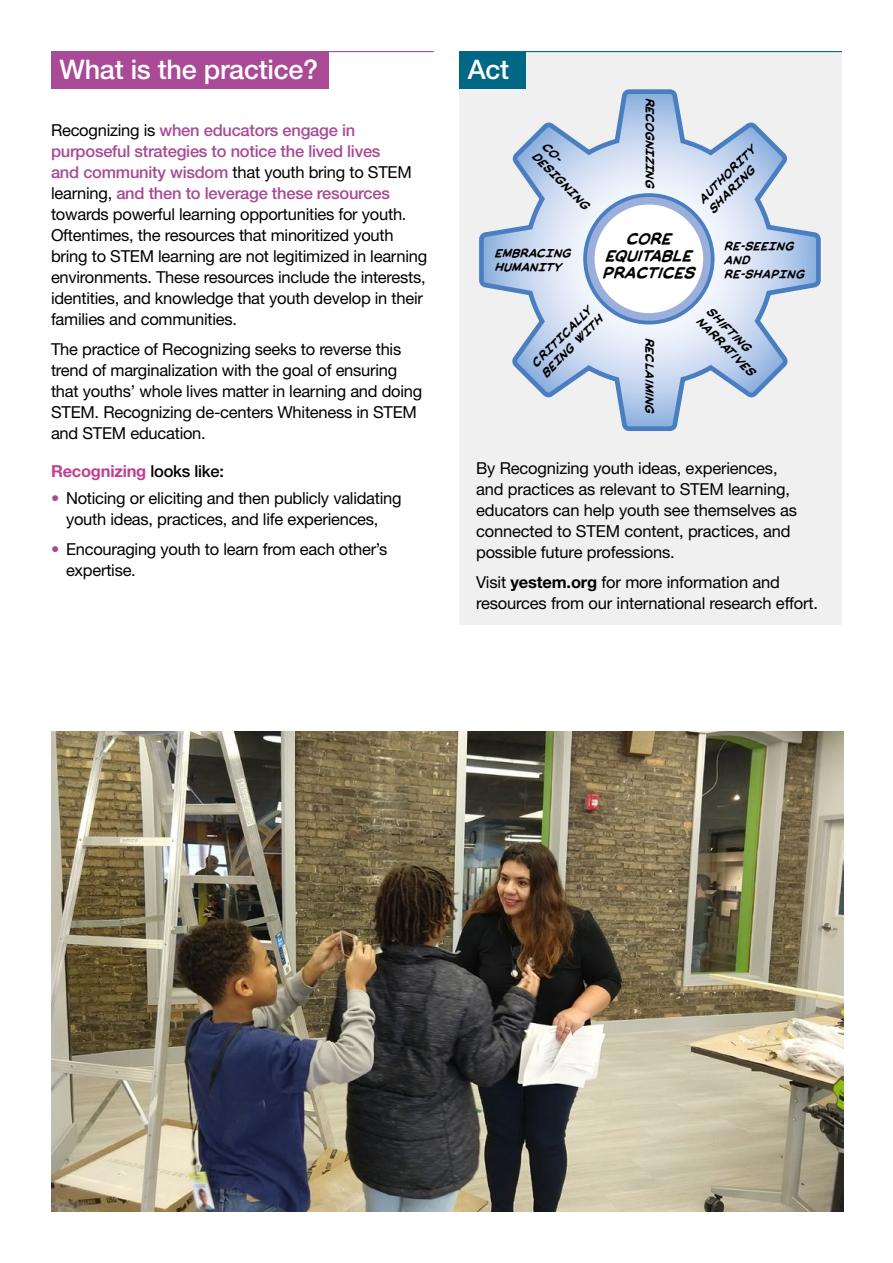
<style>
.page{position:relative;width:893px;height:1263px;background:#fff}
.page>*{position:absolute;margin:0;border:0;box-sizing:border-box;transform-origin:0 0}
.t1{font:500 27px "Helvetica Neue LT Std";letter-spacing:-.01em;color:#fff}
.t2{font:700 17.25px/17.2px "Manly Men BB";letter-spacing:-.02em;color:#000;text-align:center}
.t3{font:16.5px/21px "Helvetica Neue LT Std";letter-spacing:-.015em;color:#000}
.t4{font:700 16.5px "Helvetica Neue LT Std";letter-spacing:-.015em;color:#be4191}
.t5{font:700 12.75px/14.1px "Manly Men BB";color:#000}
.s1{font-weight:500;color:#a84a96}
.s2{font-weight:500;color:#000}
.s3{font-weight:300;color:#a84a96}
.s4{font-weight:700}
</style>
<div class="page">
<div style="left:459px;top:52px;width:383px;height:573px;background:#f0f0f0"></div>
<img style="left:52px;top:731px;width:791px;height:481px">
<svg style="left:479px;top:89px;width:342px;height:342px"></svg>
<div style="left:583px;top:193px;width:131px;height:131px;background:#4a7ec0;border-radius:50%"></div>
<div style="left:587px;top:197px;width:124px;height:124px;background:#9aafdb;border-radius:50%"></div>
<div style="left:595px;top:205px;width:108px;height:108px;background:#fff;border-radius:50%"></div>
<div style="left:51px;top:51px;width:277px;height:38px;background:#a84a96"></div>
<hr style="left:51px;top:51px;width:383px;height:1px;background:#a84a96">
<div style="left:459px;top:51px;width:67px;height:38px;background:#006885"></div>
<hr style="left:459px;top:51px;width:383px;height:1px;background:#006885">
<p class="t1" style="left:60px;top:54px;width:260px">What is the practice?</p>
<p class="t1" style="left:468px;top:54px;width:43px">Act</p>
<p class="t3" style="left:51px;top:120px;width:378px">Recognizing is <span class="s1">when educators engage in purposeful strategies to notice the lived lives<br>and community wisdom</span> that youth bring to STEM learning, <span class="s1">and then to leverage these resources </span>towards powerful learning opportunities for youth.<br>Oftentimes, the resources that minoritized youth bring to STEM learning are not legitimized in learning environments. These resources include the interests, identities, and knowledge that youth develop in their families and communities.</p>
<p class="t3" style="left:51px;top:338px;width:373px">The practice of Recognizing seeks to reverse this trend of marginalization with the goal of ensuring that youths’ whole lives matter in learning and doing STEM. Recognizing de-centers Whiteness in STEM and STEM education.</p>
<p class="t4" style="left:51px;top:461px;width:175px">Recognizing <span class="s2">looks like:</span></p>
<p class="t3" style="left:51px;top:487px;width:352px;text-align:center"><span class="s3">•</span> Noticing or eliciting and then publicly validating youth ideas, practices, and life experiences,</p>
<p class="t3" style="left:66px;top:538px;width:323px;text-indent:-15px"><span class="s3">•</span> Encouraging youth to learn from each other’s expertise.</p>
<p class="t5" style="left:549px;top:139px;width:77px;rotate:45deg">CO-<br>DESIGNING</p>
<p class="t5" style="left:495px;top:246px;width:78px">EMBRACING<br>HUMANITY</p>
<p class="t5" style="left:657px;top:98px;width:92px;rotate:90deg">RECOGNIZING</p>
<p class="t5" style="left:696px;top:196px;width:77px;rotate:-45deg">AUTHORITY<br>SHARING</p>
<p class="t2" style="left:603px;top:230px;width:94px">CORE<br>EQUITABLE<br>PRACTICES</p>
<p class="t5" style="left:724px;top:239px;width:82px">RE-SEEING<br>AND<br>RE-SHAPING</p>
<p class="t5" style="left:529px;top:360px;width:83px;rotate:-45deg">CRITICALLY<br>BEING WITH</p>
<p class="t5" style="left:714px;top:305px;width:79px;rotate:45deg">SHIFTING<br>NARRATIVES</p>
<p class="t5" style="left:657px;top:338px;width:78px;rotate:90deg">RECLAIMING</p>
<p class="t3" style="left:476px;top:458px;width:322px">By Recognizing youth ideas, experiences, and practices as relevant to STEM learning, educators can help youth see themselves as connected to STEM content, practices, and possible future professions.</p>
<p class="t3" style="left:476px;top:571px;width:343px">Visit <span class="s4">yestem.org</span> for more information and resources from our international research effort.</p>
</div>
